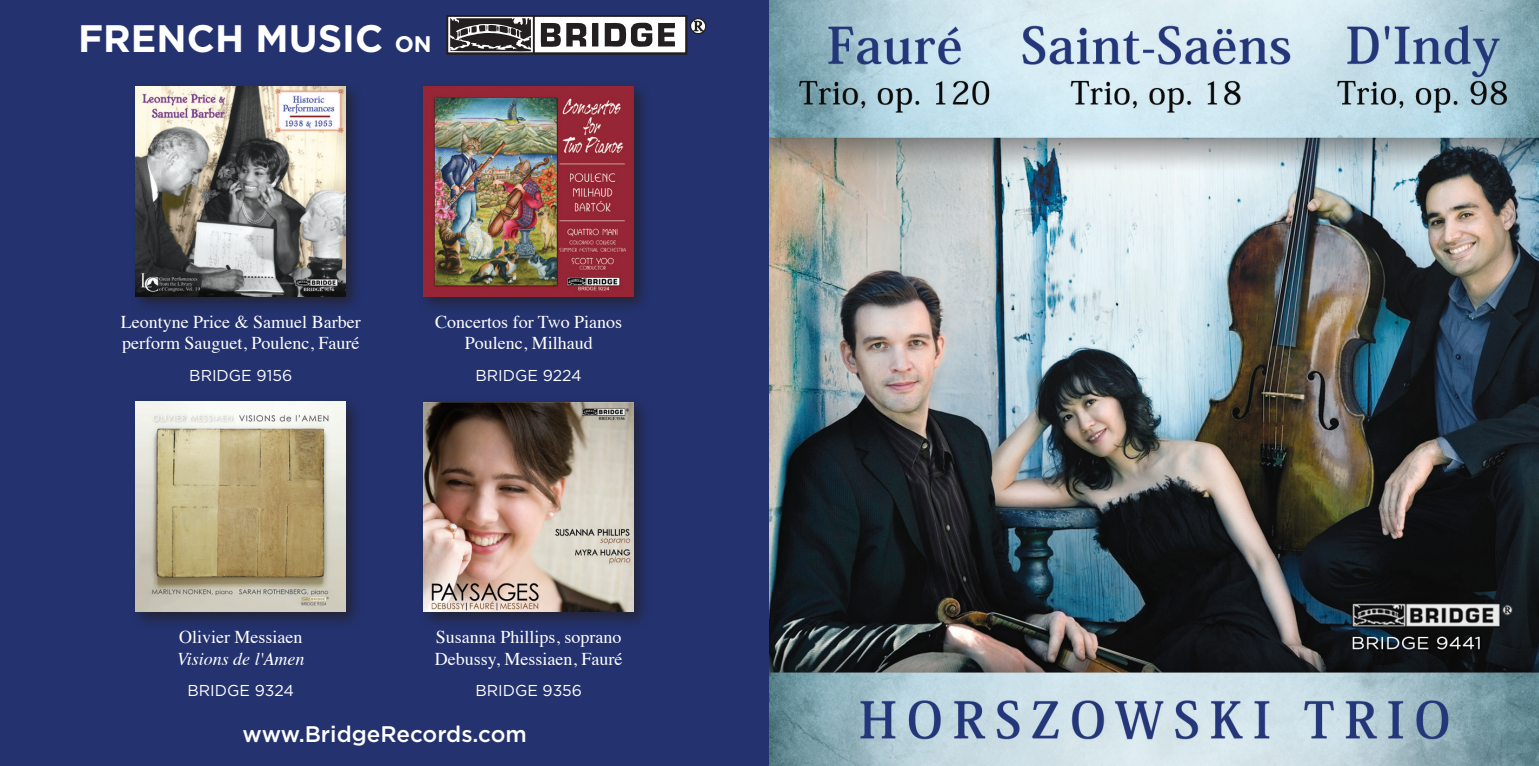
<style>
.page{position:relative;width:1539px;height:766px;background:#fff}
.page>*{position:absolute;margin:0;border:0;box-sizing:border-box;transform-origin:0 0}
.t1{font:700 38.25px "Gotham HTF";color:#fff}
.t2{font:500 22.5px "Gotham HTF";color:#fff}
.t3{font:18px "Times";color:#fff}
.t4{font:italic 18px "Times";color:#fff}
.t5{font:15.75px "Gotham HTF";color:#fff}
.s1{font-size:22.5px}
</style>
<div class="page">
<div style="left:0;top:0;width:770px;height:765px;background:#24326f"></div>
<svg style="left:446px;top:15px;width:261px;height:40px;background:#807e83"></svg>
<div style="left:129px;top:80px;width:234px;height:234px;background:#231f20;opacity:.75"></div>
<img style="left:136px;top:86px;width:210px;height:210px">
<div style="left:417px;top:80px;width:234px;height:234px;background:#231f20;opacity:.75"></div>
<img style="left:424px;top:86px;width:210px;height:210px">
<div style="left:129px;top:395px;width:234px;height:234px;background:#231f20;opacity:.75"></div>
<img style="left:136px;top:401px;width:210px;height:210px">
<div style="left:417px;top:395px;width:234px;height:234px;background:#231f20;opacity:.75"></div>
<img style="left:424px;top:402px;width:210px;height:209px">
<img style="left:769px;top:0;width:770px;height:765px">
<p class="t1" style="left:78px;top:17px;width:355px">FRENCH MUSIC <span class="s1">ON</span></p>
<p class="t3" style="left:121px;top:305px;width:241px">Leontyne Price &amp; Samuel Barber</p>
<p class="t3" style="left:122px;top:326px;width:239px">perform Sauguet, Poulenc, Fauré</p>
<p class="t5" style="left:189px;top:366px;width:104px">BRIDGE 9156</p>
<p class="t3" style="left:435px;top:305px;width:188px">Concertos for Two Pianos</p>
<p class="t3" style="left:465px;top:326px;width:129px">Poulenc, Milhaud</p>
<p class="t5" style="left:476px;top:366px;width:108px">BRIDGE 9224</p>
<p class="t3" style="left:179px;top:620px;width:125px">Olivier Messiaen</p>
<p class="t4" style="left:177px;top:643px;width:129px">Visions de l'Amen</p>
<p class="t5" style="left:187px;top:682px;width:108px">BRIDGE 9324</p>
<p class="t3" style="left:436px;top:620px;width:187px">Susanna Phillips, soprano</p>
<p class="t3" style="left:435px;top:641px;width:189px">Debussy, Messiaen, Fauré</p>
<p class="t5" style="left:475px;top:682px;width:108px">BRIDGE 9356</p>
<p class="t2" style="left:243px;top:720px;width:286px">www.BridgeRecords.com</p>
</div>
